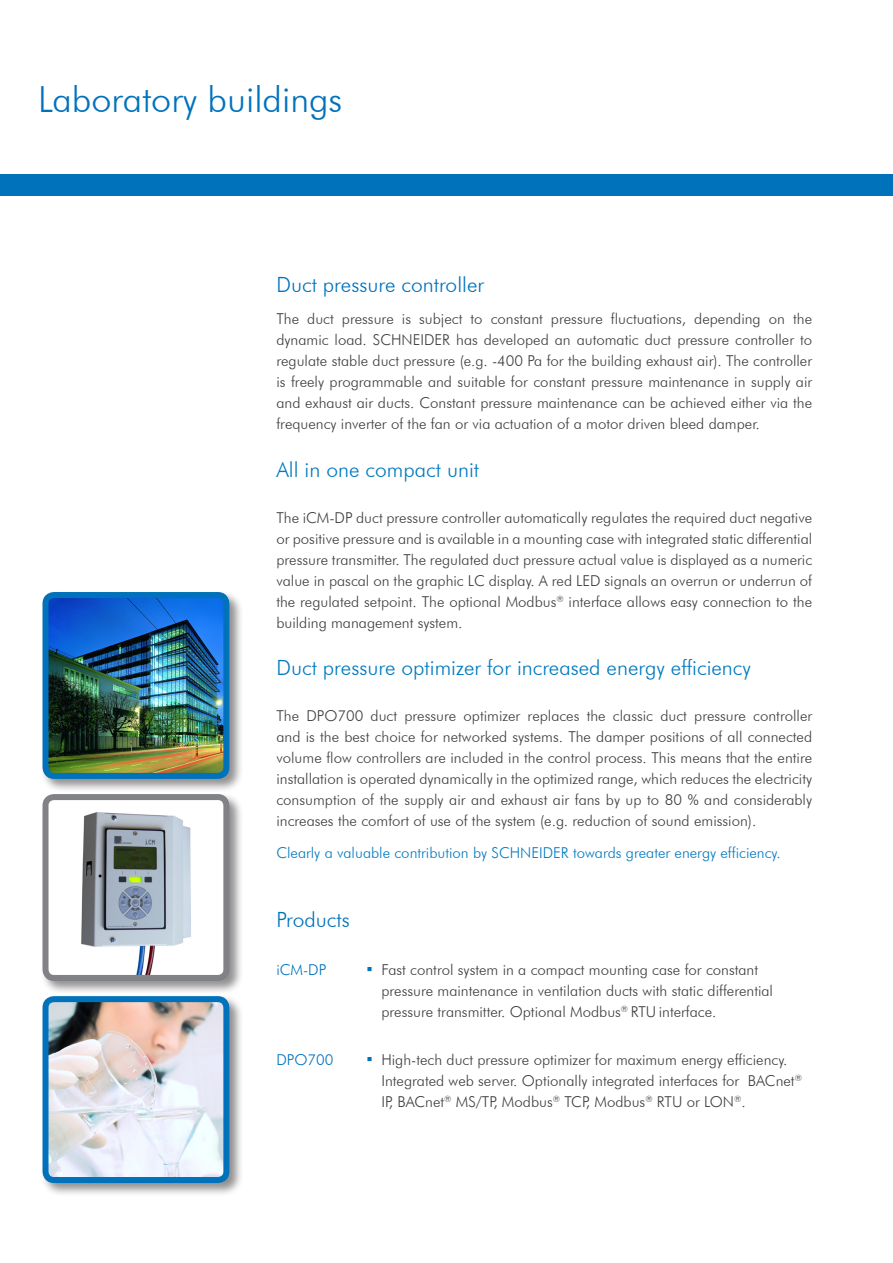
<style>
.page{position:relative;width:893px;height:1263px;background:#fff}
.page>*{position:absolute;margin:0;border:0;box-sizing:border-box;transform-origin:0 0}
.t1{font:300 36px "Futura BT";color:#0072bc}
.t2{font:300 21px "Futura BT";color:#007ac0}
.t3{font:300 21px "Futura BT";color:#0072bc}
.t4{font:300 15px/21px "Futura BT";color:#3e3e3f;text-align:justify}
.t5{font:300 15px "Futura BT";color:#007ac0}
.t6{font:300 15px "Futura BT";color:#0072bc}
.s1{font-family:"Arial";font-weight:400;font-size:18px;color:#0072bc}
</style>
<div class="page">
<div style="left:0;top:174px;width:893px;height:22px;background:#0072bc"></div>
<div style="left:40px;top:590px;width:203px;height:203px;background:#231f20;opacity:.5"></div>
<img style="left:50px;top:599px;width:172px;height:173px">
<div style="left:43px;top:592px;width:186px;height:187px;border:6px solid #0072bc;border-radius:9px"></div>
<div style="left:40px;top:792px;width:203px;height:203px;background:#231f20;opacity:.5"></div>
<div style="left:46px;top:797px;width:180px;height:181px;background:#fff;border-radius:9px"></div>
<img style="left:81px;top:812px;width:110px;height:162px">
<div style="left:43px;top:794px;width:186px;height:187px;border:6px solid #808285;border-radius:9px"></div>
<div style="left:40px;top:994px;width:203px;height:203px;background:#231f20;opacity:.5"></div>
<img style="left:50px;top:1003px;width:172px;height:173px">
<div style="left:43px;top:996px;width:186px;height:187px;border:6px solid #0072bc;border-radius:9px"></div>
<p class="t1" style="left:38px;top:78px;width:306px">Laboratory buildings</p>
<p class="t3" style="left:276px;top:272px;width:209px">Duct pressure controller</p>
<p class="t4" style="left:276px;top:308px;width:537px">The duct pressure is subject to constant pressure fluctuations, depending on the dynamic load. SCHNEIDER has developed an automatic duct pressure controller to regulate stable duct pressure (e.g. -400 Pa for the building exhaust air). The controller is freely programmable and suitable for constant pressure maintenance in supply air and exhaust air ducts. Constant pressure maintenance can be achieved either via the frequency inverter of the fan or via actuation of a motor driven bleed damper.</p>
<p class="t2" style="left:276px;top:457px;width:204px">All in one compact unit</p>
<p class="t4" style="left:276px;top:507px;width:537px">The iCM-DP duct pressure controller automatically regulates the required duct negative or positive pressure and is available in a mounting case with integrated static differential pressure transmitter. The regulated duct pressure actual value is displayed as a numeric value in pascal on the graphic LC display. A red LED signals an overrun or underrun of the regulated setpoint. The optional Modbus<sup>®</sup> interface allows easy connection to the building management system.</p>
<p class="t2" style="left:276px;top:654px;width:476px">Duct pressure optimizer for increased energy efficiency</p>
<p class="t4" style="left:276px;top:705px;width:537px">The DPO700 duct pressure optimizer replaces the classic duct pressure controller and is the best choice for networked systems. The damper positions of all connected volume flow controllers are included in the control process. This means that the entire installation is operated dynamically in the optimized range, which reduces the electricity consumption of the supply air and exhaust air fans by up to 80 % and considerably increases the comfort of use of the system (e.g. reduction of sound emission).</p>
<p class="t5" style="left:276px;top:843px;width:506px">Clearly a valuable contribution by SCHNEIDER towards greater energy efficiency.</p>
<p class="t3" style="left:276px;top:906px;width:75px">Products</p>
<p class="t6" style="left:276px;top:960px;width:51px">iCM-DP</p>
<p class="t4" style="left:381px;top:959px;width:393px;text-align:left;text-indent:-15px"><span class="s1">▪</span> Fast control system in a compact mounting case for constant pressure maintenance in ventilation ducts with static differential pressure transmitter. Optional Modbus<sup>®</sup> RTU interface.</p>
<p class="t6" style="left:276px;top:1050px;width:59px">DPO700</p>
<p class="t4" style="left:381px;top:1049px;width:422px;text-align:left;text-indent:-15px"><span class="s1">▪</span> High-tech duct pressure optimizer for maximum energy efficiency.<br>Integrated web server. Optionally integrated interfaces for BACnet<sup>®<br></sup>IP, BACnet<sup>®</sup> MS/TP, Modbus<sup>®</sup> TCP, Modbus<sup>®</sup> RTU or LON<sup>®</sup>.</p>
</div>
